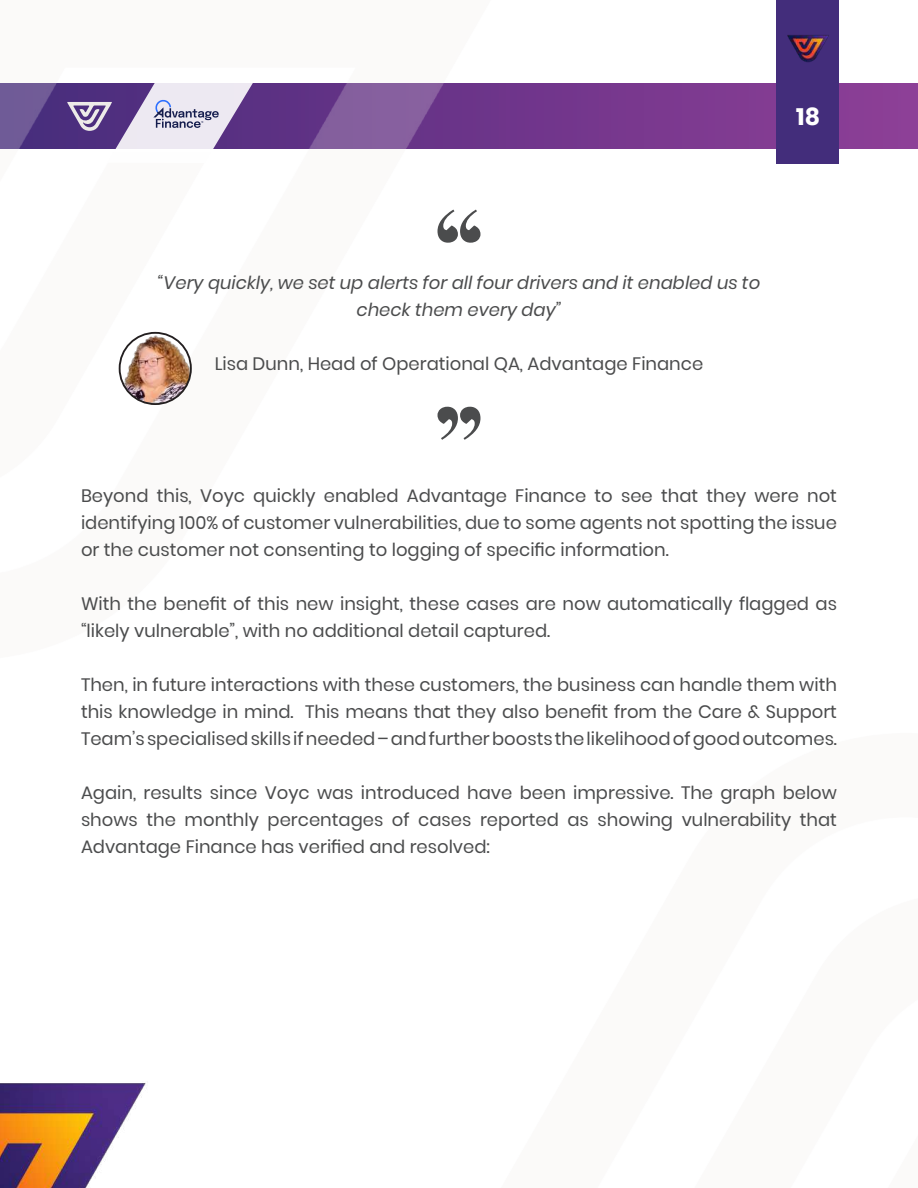
<style>
.page{position:relative;width:918px;height:1188px;background:#fff}
.page>*{position:absolute;margin:0;border:0;box-sizing:border-box;transform-origin:0 0}
.t1{font:120px "Abril Fatface";color:#4b4c4d}
.t2{font:700 23.7px "Poppins";color:#fff}
.t3{font:18px/27px "Poppins";color:#4b4c4d;text-align:justify}
.t4{font:italic 18px/27px "Poppins";color:#4b4c4d;text-align:center}
</style>
<div class="page">
<div style="left:0;top:84px;width:918px;height:65px;background:#8d4097"></div>
<img style="left:0;top:0;width:887px;height:370px">
<img style="left:773px;top:22px;width:71px;height:54px">
<svg style="left:67px;top:70px;width:194px;height:93px"></svg>
<img style="left:0;top:1083px;width:146px;height:105px">
<img style="left:120px;top:333px;width:71px;height:71px;border-radius:36px">
<div style="left:119px;top:332px;width:73px;height:73px;border:2px solid #231f20;border-radius:50%"></div>
<h1 class="t1" style="left:432px;top:173px;width:55px">“</h1>
<p class="t4" style="left:158px;top:269px;width:604px">“Very quickly, we set up alerts for all four drivers and it enabled us to check them every day”</p>
<p class="t3" style="left:215px;top:350px;width:490px">Lisa Dunn, Head of Operational QA, Advantage Finance</p>
<h1 class="t1" style="left:486px;top:476px;width:55px;rotate:-180deg">“</h1>
<h2 class="t2" style="left:796px;top:103px;width:25px">18</h2>
<p class="t3" style="left:81px;top:482px;width:758px">Beyond this, Voyc quickly enabled Advantage Finance to see that they were not identifying 100% of customer vulnerabilities, due to some agents not spotting the issue or the customer not consenting to logging of specific information.</p>
<p class="t3" style="left:81px;top:590px;width:757px">With the benefit of this new insight, these cases are now automatically flagged as “likely vulnerable”, with no additional detail captured.</p>
<p class="t3" style="left:81px;top:671px;width:758px">Then, in future interactions with these customers, the business can handle them with this knowledge in mind. This means that they also benefit from the Care &amp; Support Team’s specialised skills if needed – and further boosts the likelihood of good outcomes.</p>
<p class="t3" style="left:81px;top:779px;width:758px">Again, results since Voyc was introduced have been impressive. The graph below shows the monthly percentages of cases reported as showing vulnerability that Advantage Finance has verified and resolved:</p>
</div>
